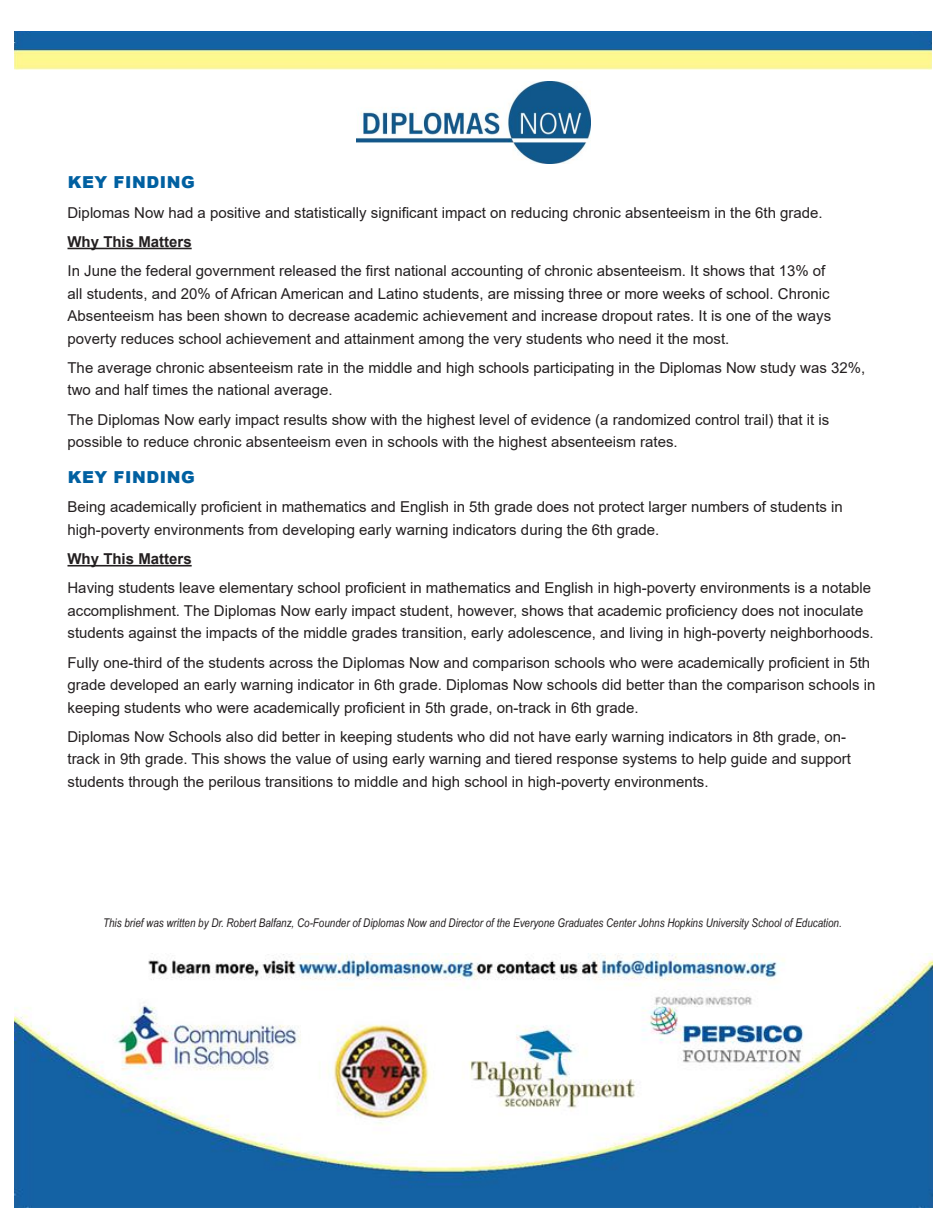
<style>
.page{position:relative;width:945px;height:1215px;background:#fff}
.page>*{position:absolute;margin:0;border:0;box-sizing:border-box;transform-origin:0 0}
.t1{font:900 16.5px "Arial";letter-spacing:.035em;color:#0060a1}
.t2{font:15px/22.5px "Arial";color:#231f20}
.t3{font:700 15px "Arial";color:#231f20}
.t4{font:italic 12px "Arial Narrow";color:#231f20}
</style>
<div class="page">
<img style="left:14px;top:954px;width:918px;height:253px">
<img style="left:14px;top:32px;width:917px;height:38px">
<img style="left:357px;top:81px;width:234px;height:83px">
<hr style="left:68px;top:248px;width:124px;height:1px;background:#231f20">
<hr style="left:68px;top:565px;width:124px;height:2px;background:#231f20">
<p class="t1" style="left:68px;top:171px;width:129px">KEY FINDING</p>
<p class="t2" style="left:68px;top:201px;width:757px">Diplomas Now had a positive and statistically significant impact on reducing chronic absenteeism in the 6th grade.</p>
<p class="t3" style="left:68px;top:231px;width:126px">Why This Matters</p>
<p class="t2" style="left:68px;top:260px;width:765px">In June the federal government released the first national accounting of chronic absenteeism. It shows that 13% of all students, and 20% of African American and Latino students, are missing three or more weeks of school. Chronic Absenteeism has been shown to decrease academic achievement and increase dropout rates. It is one of the ways poverty reduces school achievement and attainment among the very students who need it the most.</p>
<p class="t2" style="left:68px;top:356px;width:799px">The average chronic absenteeism rate in the middle and high schools participating in the Diplomas Now study was 32%, two and half times the national average.</p>
<p class="t2" style="left:68px;top:408px;width:763px">The Diplomas Now early impact results show with the highest level of evidence (a randomized control trail) that it is possible to reduce chronic absenteeism even in schools with the highest absenteeism rates.</p>
<p class="t1" style="left:68px;top:465px;width:129px">KEY FINDING</p>
<p class="t2" style="left:68px;top:496px;width:777px">Being academically proficient in mathematics and English in 5th grade does not protect larger numbers of students in high-poverty environments from developing early warning indicators during the 6th grade.</p>
<p class="t3" style="left:68px;top:548px;width:126px">Why This Matters</p>
<p class="t2" style="left:68px;top:577px;width:808px">Having students leave elementary school proficient in mathematics and English in high-poverty environments is a notable accomplishment. The Diplomas Now early impact student, however, shows that academic proficiency does not inoculate students against the impacts of the middle grades transition, early adolescence, and living in high-poverty neighborhoods.</p>
<p class="t2" style="left:68px;top:651px;width:809px">Fully one-third of the students across the Diplomas Now and comparison schools who were academically proficient in 5th grade developed an early warning indicator in 6th grade. Diplomas Now schools did better than the comparison schools in keeping students who were academically proficient in 5th grade, on-track in 6th grade.</p>
<p class="t2" style="left:68px;top:725px;width:785px">Diplomas Now Schools also did better in keeping students who did not have early warning indicators in 8th grade, on&shy;track in 9th grade. This shows the value of using early warning and tiered response systems to help guide and support students through the perilous transitions to middle and high school in high-poverty environments.</p>
<p class="t4" style="left:103px;top:915px;width:740px">This brief was written by Dr. Robert Balfanz, Co-Founder of Diplomas Now and Director of the Everyone Graduates Center Johns Hopkins University School of Education.</p>
</div>
